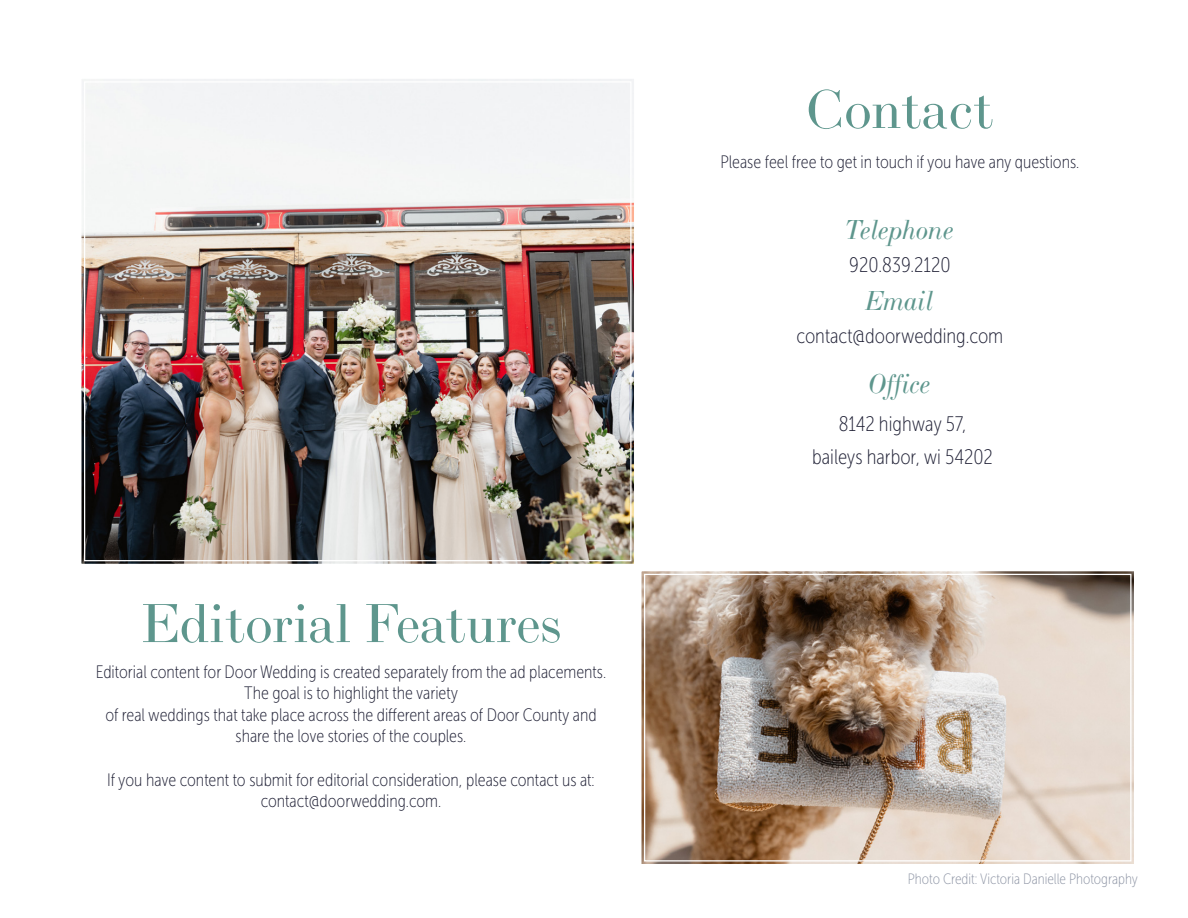
<style>
.page{position:relative;width:1188px;height:918px;background:#fff}
.page>*{position:absolute;margin:0;border:0;box-sizing:border-box;transform-origin:0 0}
.t1{font:54px "LTC Bodoni 175 Pro";color:#5e968d}
.t2{font:italic 27px "LTC Bodoni 175";color:#5e968d}
.t3{font:21px/32.4px "Museo Sans Cond 100";color:#1e1f34;text-align:center}
.t4{font:18px/21.6px "Museo Sans Cond 100";color:#1e1f34;text-align:center}
.t5{font:15px "Museo Sans Cond 100";color:#8d94a4}
</style>
<div class="page">
<img style="left:641px;top:571px;width:493px;height:293px">
<div style="left:644px;top:574px;width:488px;height:288px;border:1px solid #fff"></div>
<img style="left:81px;top:79px;width:553px;height:485px">
<h1 class="t1" style="left:141px;top:589px;width:422px">Editorial Features</h1>
<p class="t4" style="left:96px;top:661px;width:512px">Editorial content for Door Wedding is created separately from the ad placements.<br>The goal is to highlight the variety<br>of real weddings that take place across the different areas of Door County and share the love stories of the couples.</p>
<p class="t4" style="left:107px;top:769px;width:489px">If you have content to submit for editorial consideration, please contact us at: contact@doorwedding.com.</p>
<h1 class="t1" style="left:806px;top:75px;width:189px">Contact</h1>
<p class="t4" style="left:720px;top:151px;width:360px">Please feel free to get in touch if you have any questions.</p>
<h2 class="t2" style="left:846px;top:215px;width:110px">Telephone</h2>
<p class="t3" style="left:849px;top:249px;width:103px">920.839.2120</p>
<h2 class="t2" style="left:866px;top:286px;width:69px">Email</h2>
<p class="t3" style="left:796px;top:319px;width:208px">contact@doorwedding.com</p>
<h2 class="t2" style="left:869px;top:369px;width:64px">Office</h2>
<p class="t3" style="left:812px;top:408px;width:182px">8142 highway 57, baileys harbor, wi 54202</p>
<p class="t5" style="left:908px;top:871px;width:232px">Photo Credit: Victoria Danielle Photography</p>
</div>
